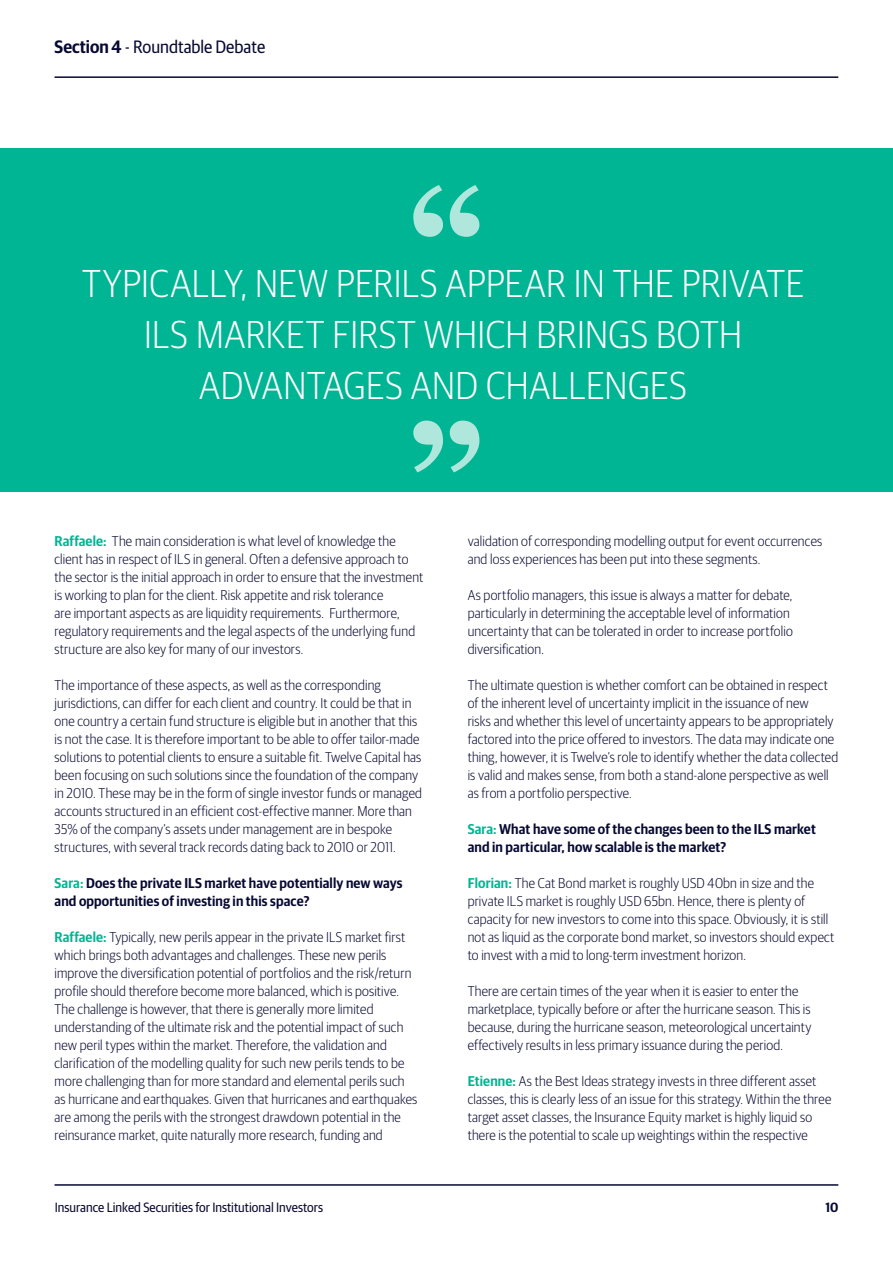
<style>
.page{position:relative;width:893px;height:1263px;background:#fff}
.page>*{position:absolute;margin:0;border:0;box-sizing:border-box;transform-origin:0 0}
.t1{font:300 39px/51px "Guardian Sans Narrow";letter-spacing:.01em;color:#fff;text-align:center}
.t2{font:18px "Guardian Sans Narrow";color:#070931}
.t3{font:300 14.25px/18px "Guardian Sans Narrow";letter-spacing:.01em;color:#070931}
.t4{font:600 14.25px/18px "Guardian Sans Narrow";letter-spacing:.01em;color:#070931}
.t5{font:13.5px "Guardian Sans Narrow";color:#070931}
.t6{font:600 13.5px "Guardian Sans Narrow";color:#070931}
.s1{font-weight:600}
.s2{font-weight:600;color:#00b593}
.s3{color:#00b593}
</style>
<div class="page">
<hr style="left:55px;top:1184px;width:783px;height:2px;background:#070931">
<hr style="left:55px;top:76px;width:783px;height:2px;background:#070931">
<div style="left:0;top:148px;width:893px;height:343px;background:#00b593"></div>
<svg style="left:413px;top:185px;width:66px;height:52px"></svg>
<svg style="left:413px;top:421px;width:66px;height:51px"></svg>
<p class="t2" style="left:55px;top:34px;width:212px"><span class="s1">Section 4</span> - Roundtable Debate</p>
<h1 class="t1" style="left:82px;top:256px;width:723px">TYPICALLY, NEW PERILS APPEAR IN THE PRIVATE<br>ILS MARKET FIRST WHICH BRINGS BOTH<br>ADVANTAGES AND CHALLENGES</h1>
<p class="t3" style="left:55px;top:531px;width:370px"><span class="s2">Raffaele:</span> The main consideration is what level of knowledge the client has in respect of ILS in general. Often a defensive approach to the sector is the initial approach in order to ensure that the investment is working to plan for the client. Risk appetite and risk tolerance<br>are important aspects as are liquidity requirements. Furthermore, regulatory requirements and the legal aspects of the underlying fund structure are also key for many of our investors.</p>
<p class="t3" style="left:55px;top:675px;width:369px">The importance of these aspects, as well as the corresponding jurisdictions, can differ for each client and country. It could be that in one country a certain fund structure is eligible but in another that this is not the case. It is therefore important to be able to offer tailor-made solutions to potential clients to ensure a suitable fit. Twelve Capital has been focusing on such solutions since the foundation of the company in 2010. These may be in the form of single investor funds or managed accounts structured in an efficient cost-effective manner. More than 35% of the company’s assets under management are in bespoke structures, with several track records dating back to 2010 or 2011.</p>
<p class="t4" style="left:55px;top:873px;width:350px"><span class="s3">Sara:</span> Does the private ILS market have potentially new ways and opportunities of investing in this space?</p>
<p class="t3" style="left:55px;top:927px;width:364px"><span class="s2">Raffaele:</span> Typically, new perils appear in the private ILS market first which brings both advantages and challenges. These new perils improve the diversification potential of portfolios and the risk/return profile should therefore become more balanced, which is positive.<br>The challenge is however, that there is generally more limited understanding of the ultimate risk and the potential impact of such new peril types within the market. Therefore, the validation and clarification of the modelling quality for such new perils tends to be more challenging than for more standard and elemental perils such as hurricane and earthquakes. Given that hurricanes and earthquakes are among the perils with the strongest drawdown potential in the reinsurance market, quite naturally more research, funding and</p>
<p class="t3" style="left:468px;top:531px;width:356px">validation of corresponding modelling output for event occurrences and loss experiences has been put into these segments.</p>
<p class="t3" style="left:468px;top:585px;width:327px">As portfolio managers, this issue is always a matter for debate, particularly in determining the acceptable level of information uncertainty that can be tolerated in order to increase portfolio diversification.</p>
<p class="t3" style="left:468px;top:675px;width:372px">The ultimate question is whether comfort can be obtained in respect of the inherent level of uncertainty implicit in the issuance of new<br>risks and whether this level of uncertainty appears to be appropriately factored into the price offered to investors. The data may indicate one thing, however, it is Twelve’s role to identify whether the data collected is valid and makes sense, from both a stand-alone perspective as well as from a portfolio perspective.</p>
<p class="t4" style="left:468px;top:819px;width:350px"><span class="s3">Sara:</span> What have some of the changes been to the ILS market and in particular, how scalable is the market?</p>
<p class="t3" style="left:468px;top:873px;width:368px"><span class="s2">Florian:</span> The Cat Bond market is roughly USD 40bn in size and the private ILS market is roughly USD 65bn. Hence, there is plenty of capacity for new investors to come into this space. Obviously, it is still not as liquid as the corporate bond market, so investors should expect to invest with a mid to long-term investment horizon.</p>
<p class="t3" style="left:468px;top:981px;width:345px">There are certain times of the year when it is easier to enter the marketplace, typically before or after the hurricane season. This is because, during the hurricane season, meteorological uncertainty effectively results in less primary issuance during the period.</p>
<p class="t3" style="left:468px;top:1071px;width:365px"><span class="s2">Etienne:</span> As the Best Ideas strategy invests in three different asset classes, this is clearly less of an issue for this strategy. Within the three target asset classes, the Insurance Equity market is highly liquid so there is the potential to scale up weightings within the respective</p>
<p class="t5" style="left:55px;top:1198px;width:270px">Insurance Linked Securities for Institutional Investors</p>
<p class="t6" style="left:825px;top:1198px;width:14px">10</p>
</div>
